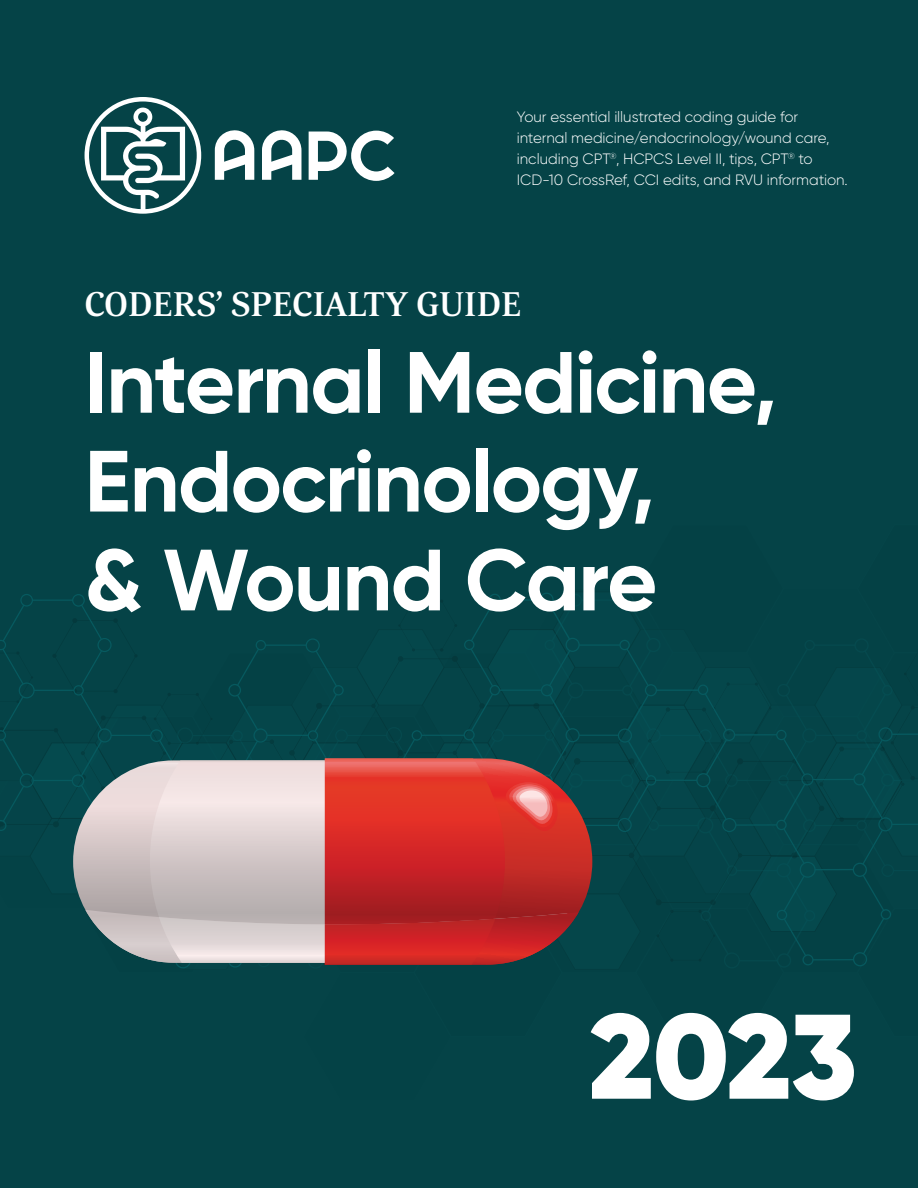
<style>
.page{position:relative;width:918px;height:1188px;background:#054347}
.page>*{position:absolute;margin:0;border:0;box-sizing:border-box;transform-origin:0 0}
.t1{font:900 120px "Gilroy";color:#fff}
.t2{font:700 86.7px/98.9px "Gilroy";letter-spacing:-.02em;color:#fff}
.t3{font:500 35.7px "Corda";color:#fff}
.t4{font:300 15px/21px "Gilroy";letter-spacing:-.005em;color:#fff}
</style>
<div class="page">
<svg style="left:0;top:593px;width:918px;height:375px"></svg>
<svg style="left:85px;top:97px;width:116px;height:117px"></svg>
<svg style="left:215px;top:130px;width:39px;height:50px"></svg>
<svg style="left:262px;top:130px;width:39px;height:50px"></svg>
<svg style="left:309px;top:131px;width:86px;height:50px"></svg>
<p class="t4" style="left:517px;top:106px;width:333px">Your essential illustrated coding guide for internal medicine/endocrinology/wound care, including CPT<sup>®</sup>, HCPCS Level II, tips, CPT<sup>®</sup> to ICD-10 CrossRef, CCI edits, and RVU information.</p>
<p class="t3" style="left:85px;top:280px;width:438px">CODERS’ SPECIALTY GUIDE</p>
<p class="t2" style="left:85px;top:332px;width:694px">Internal Medicine,<br>Endocrinology,<br>&amp; Wound Care</p>
<p class="t1" style="left:589px;top:981px;width:269px">2023</p>
</div>
